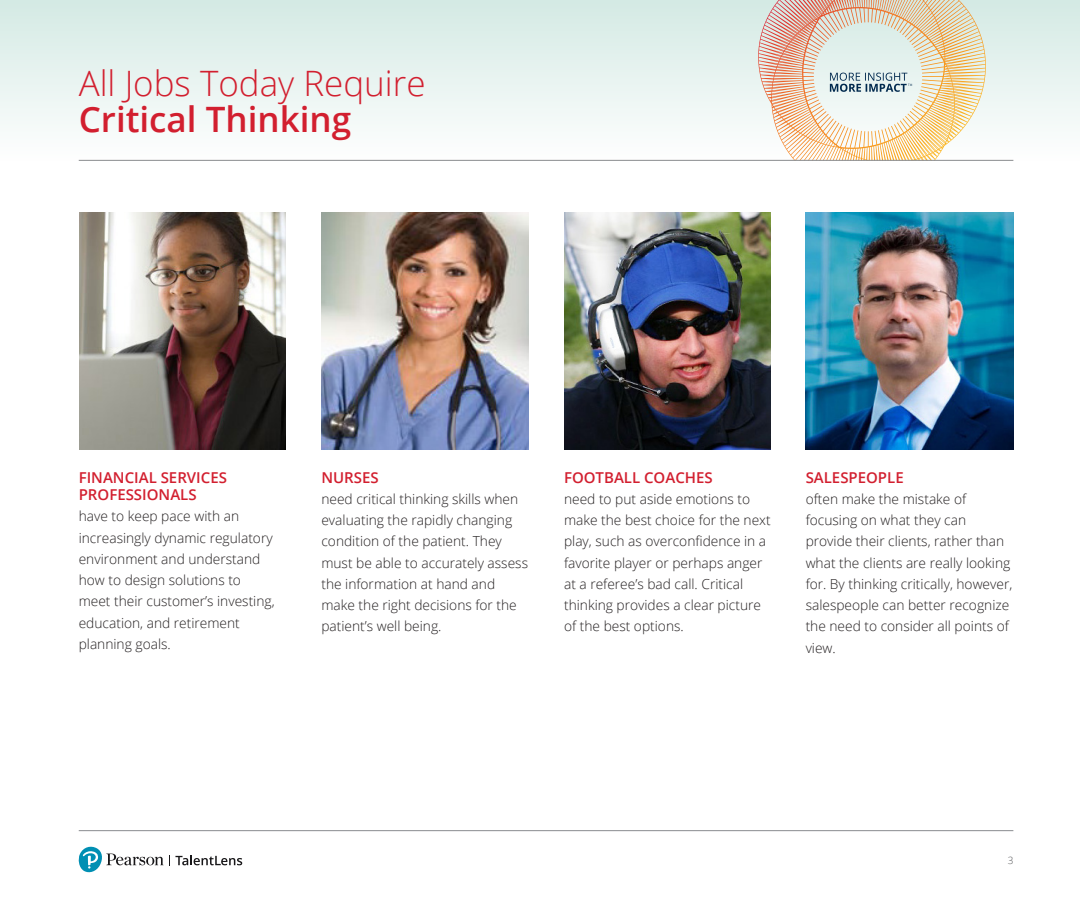
<style>
.page{position:relative;width:1080px;height:900px;background:#fff}
.page>*{position:absolute;margin:0;border:0;box-sizing:border-box;transform-origin:0 0}
.t1{font:300 35px/36.2px "Open Sans";color:#d21f2f}
.t2{font:600 15px/17.5px "Open Sans";color:#d21f2f}
.t3{font:300 13.75px/21.2px "Open Sans";color:#231f20}
.t4{font:300 10px "Open Sans";color:#57585a}
.s1{font-weight:600}
</style>
<div class="page">
<svg style="left:0;top:0;width:1080px;height:161px"></svg>
<hr style="left:79px;top:160px;width:934px;height:1px;background:#8a8c8f">
<hr style="left:79px;top:830px;width:934px;height:1px;background:#8a8c8f">
<img style="left:758px;top:0;width:180px;height:152px">
<svg style="left:79px;top:847px;width:163px;height:25px"></svg>
<img style="left:80px;top:212px;width:205px;height:237px">
<img style="left:321px;top:212px;width:207px;height:238px">
<img style="left:564px;top:212px;width:207px;height:238px">
<img style="left:806px;top:212px;width:207px;height:238px">
<p class="t1" style="left:79px;top:64px;width:348px">All Jobs Today Require<br><span class="s1">Critical Thinking</span></p>
<p class="t2" style="left:79px;top:468px;width:150px">FINANCIAL SERVICES<br>PROFESSIONALS</p>
<p class="t3" style="left:79px;top:505px;width:197px">have to keep pace with an increasingly dynamic regulatory environment and understand how to design solutions to meet their customer’s investing, education, and retirement planning goals.</p>
<p class="t2" style="left:321px;top:468px;width:59px">NURSES</p>
<p class="t3" style="left:321px;top:488px;width:208px">need critical thinking skills when evaluating the rapidly changing condition of the patient. They must be able to accurately assess the information at hand and make the right decisions for the patient’s well being.</p>
<p class="t2" style="left:564px;top:468px;width:150px">FOOTBALL COACHES</p>
<p class="t3" style="left:564px;top:488px;width:208px">need to put aside emotions to make the best choice for the next play, such as overconfidence in a favorite player or perhaps anger at a referee’s bad call. Critical thinking provides a clear picture of the best options.</p>
<p class="t2" style="left:806px;top:468px;width:100px">SALESPEOPLE</p>
<p class="t3" style="left:806px;top:488px;width:208px">often make the mistake of focusing on what they can provide their clients, rather than what the clients are really looking for. By thinking critically, however, salespeople can better recognize the need to consider all points of view.</p>
<p class="t4" style="left:1008px;top:853px;width:7px">3</p>
</div>
